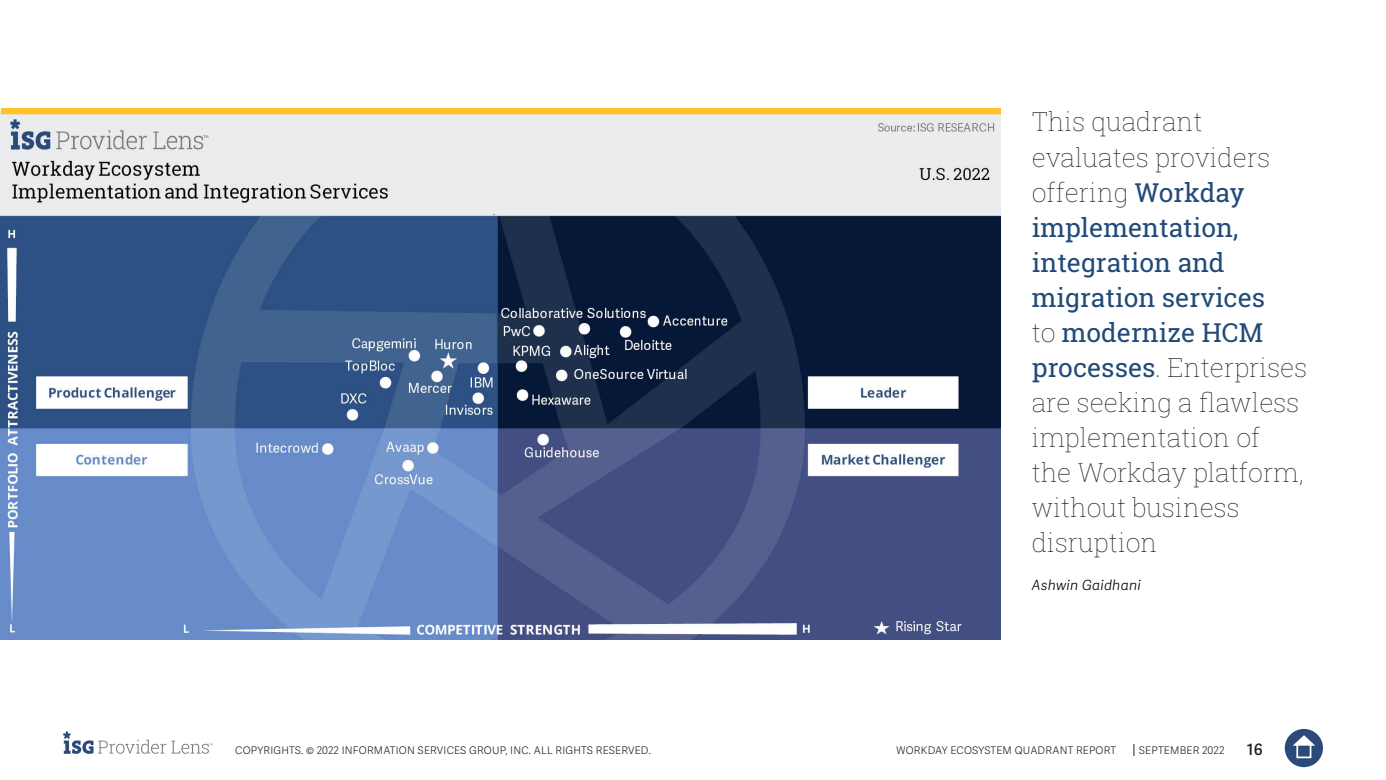
<style>
.page{position:relative;width:1386px;height:780px;background:#fff}
.page>*{position:absolute;margin:0;border:0;box-sizing:border-box;transform-origin:0 0}
.t1{font:100 26.25px/35px "Roboto Slab";color:#231f20}
.t2{font:600 15.75px "Adelle Sans";color:#231f20}
.t3{font:italic 300 14px "Adelle Sans";letter-spacing:.02em;color:#000}
.t4{font:300 10.5px "Adelle Sans";letter-spacing:.02em;color:#231f20}
.s1{font-weight:400;color:#214a79}
</style>
<div class="page">
<svg style="left:1133px;top:744px;width:1px;height:12px"></svg>
<div style="left:1285px;top:729px;width:38px;height:38px;background:#2b4a79;border-radius:50%"></div>
<svg style="left:1293px;top:735px;width:22px;height:10px"></svg>
<div style="left:1296px;top:743px;width:15px;height:15px;border:2px solid #fff"></div>
<svg style="left:63px;top:731px;width:150px;height:23px"></svg>
<img style="left:0;top:109px;width:1001px;height:530px">
<p class="t1" style="left:1032px;top:104px;width:277px">This quadrant evaluates providers offering <span class="s1">Workday implementation, integration and migration services<br></span>to <span class="s1">modernize HCM processes</span>. Enterprises are seeking a flawless implementation of<br>the Workday platform, without business disruption</p>
<p class="t3" style="left:1032px;top:577px;width:111px">Ashwin Gaidhani</p>
<p class="t4" style="left:235px;top:744px;width:417px">COPYRIGHTS. © 2022 INFORMATION SERVICES GROUP, INC. ALL RIGHTS RESERVED.</p>
<p class="t4" style="left:897px;top:744px;width:221px">WORKDAY ECOSYSTEM QUADRANT REPORT</p>
<p class="t4" style="left:1139px;top:744px;width:87px">SEPTEMBER 2022</p>
<p class="t2" style="left:1247px;top:740px;width:18px">16</p>
</div>
